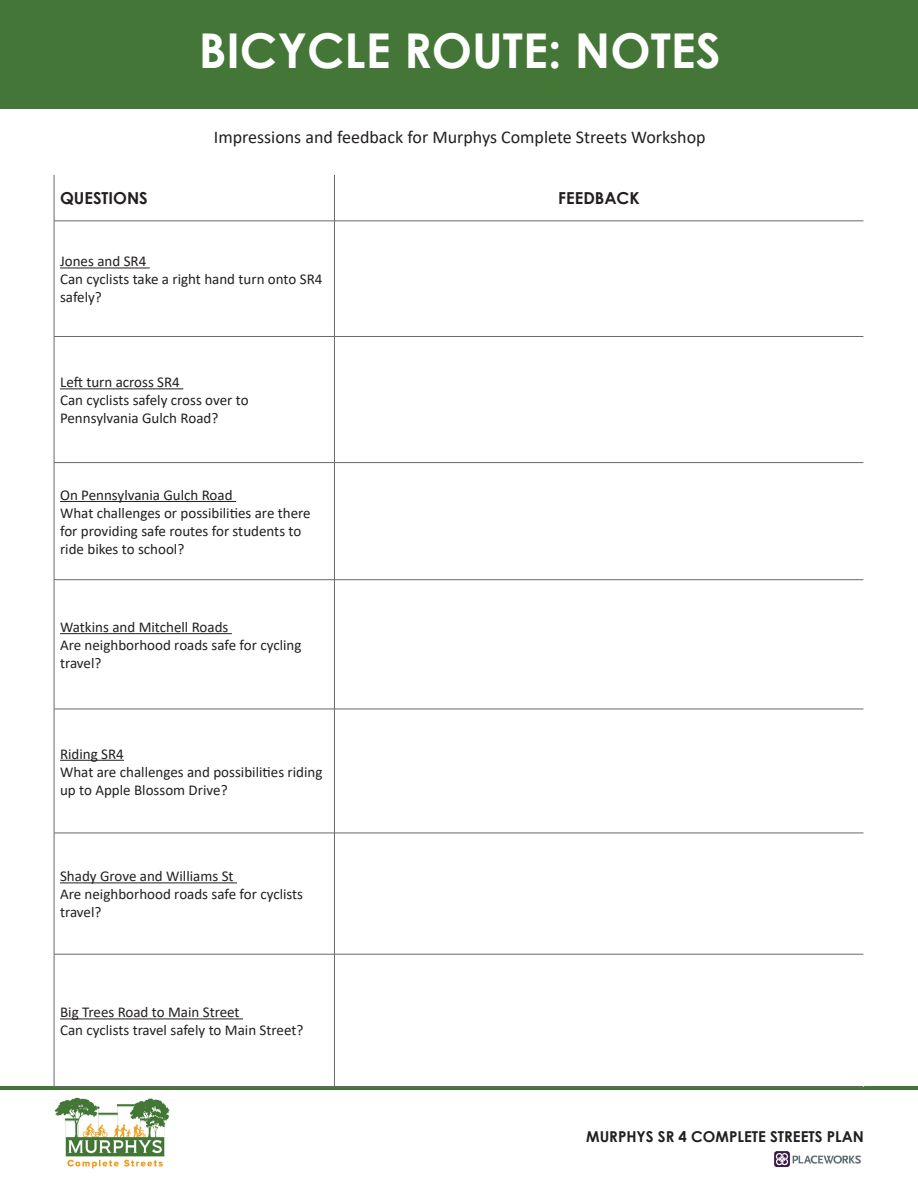
<style>
.page{position:relative;width:918px;height:1188px;background:#fff}
.page>*{position:absolute;margin:0;border:0;box-sizing:border-box;transform-origin:0 0}
.t1{font:700 48px "Century Gothic";color:#fff}
.t2{font:18px "Calibri";color:#231f20}
.t3{font:700 16.5px "Century Gothic";color:#231f20}
.t4{font:15px/18px "Calibri";color:#231f20}
.t5{font:700 15px "Century Gothic";color:#231f20}
</style>
<div class="page">
<img style="left:774px;top:1151px;width:87px;height:17px">
<img style="left:54px;top:1098px;width:116px;height:71px">
<svg style="left:0;top:1086px;width:918px;height:4px;background:#49743d"></svg>
<div style="left:0;top:0;width:918px;height:109px;background:#447637"></div>
<hr style="left:863px;top:954px;width:1px;height:133px;background:#fff">
<hr style="left:54px;top:175px;width:1px;height:46px;background:#696969">
<hr style="left:334px;top:175px;width:1px;height:46px;background:#696969">
<hr style="left:54px;top:221px;width:280px;height:1px;background:#696969">
<hr style="left:334px;top:221px;width:529px;height:1px;background:#696969">
<hr style="left:54px;top:221px;width:1px;height:115px;background:#696969">
<hr style="left:334px;top:221px;width:1px;height:115px;background:#696969">
<hr style="left:54px;top:336px;width:280px;height:1px;background:#696969">
<hr style="left:334px;top:336px;width:529px;height:1px;background:#696969">
<hr style="left:54px;top:337px;width:1px;height:126px;background:#696969">
<hr style="left:334px;top:337px;width:1px;height:126px;background:#696969">
<hr style="left:54px;top:462px;width:280px;height:1px;background:#696969">
<hr style="left:334px;top:462px;width:529px;height:1px;background:#696969">
<hr style="left:54px;top:463px;width:1px;height:117px;background:#696969">
<hr style="left:334px;top:463px;width:1px;height:117px;background:#696969">
<hr style="left:54px;top:579px;width:280px;height:1px;background:#696969">
<hr style="left:334px;top:579px;width:529px;height:1px;background:#696969">
<hr style="left:54px;top:580px;width:1px;height:129px;background:#696969">
<hr style="left:334px;top:580px;width:1px;height:129px;background:#696969">
<hr style="left:54px;top:709px;width:280px;height:1px;background:#696969">
<hr style="left:54px;top:709px;width:1px;height:124px;background:#696969">
<hr style="left:334px;top:709px;width:529px;height:1px;background:#696969">
<hr style="left:334px;top:709px;width:1px;height:124px;background:#696969">
<hr style="left:54px;top:833px;width:280px;height:1px;background:#696969">
<hr style="left:54px;top:833px;width:1px;height:121px;background:#696969">
<hr style="left:334px;top:833px;width:529px;height:1px;background:#696969">
<hr style="left:334px;top:833px;width:1px;height:121px;background:#696969">
<hr style="left:54px;top:954px;width:280px;height:1px;background:#696969">
<hr style="left:54px;top:954px;width:1px;height:133px;background:#696969">
<hr style="left:334px;top:954px;width:529px;height:1px;background:#696969">
<hr style="left:334px;top:954px;width:1px;height:133px;background:#696969">
<hr style="left:54px;top:1087px;width:280px;height:1px;background:#696969">
<hr style="left:334px;top:1087px;width:530px;height:1px;background:#696969">
<hr style="left:60px;top:267px;width:90px;height:1px;background:#231f20">
<hr style="left:60px;top:388px;width:123px;height:1px;background:#231f20">
<hr style="left:60px;top:501px;width:176px;height:1px;background:#231f20">
<hr style="left:60px;top:633px;width:172px;height:1px;background:#231f20">
<hr style="left:60px;top:760px;width:64px;height:1px;background:#231f20">
<hr style="left:60px;top:882px;width:177px;height:1px;background:#231f20">
<hr style="left:60px;top:1018px;width:183px;height:1px;background:#231f20">
<p class="t1" style="left:199px;top:14px;width:524px">BICYCLE ROUTE: NOTES</p>
<p class="t2" style="left:214px;top:125px;width:493px">Impressions and feedback for Murphys Complete Streets Workshop</p>
<p class="t3" style="left:60px;top:186px;width:89px">QUESTIONS</p>
<p class="t3" style="left:558px;top:186px;width:83px">FEEDBACK</p>
<p class="t4" style="left:60px;top:252px;width:88px">Jones and SR4</p>
<p class="t4" style="left:60px;top:270px;width:264px">Can cyclists take a right hand turn onto SR4 safely?</p>
<p class="t4" style="left:60px;top:373px;width:121px">Left turn across SR4</p>
<p class="t4" style="left:60px;top:391px;width:190px">Can cyclists safely cross over to<br>Pennsylvania Gulch Road?</p>
<p class="t4" style="left:60px;top:485px;width:174px">On Pennsylvania Gulch Road</p>
<p class="t4" style="left:60px;top:503px;width:252px">What challenges or possibilities are there for providing safe routes for students to ride bikes to school?</p>
<p class="t4" style="left:60px;top:618px;width:170px">Watkins and Mitchell Roads</p>
<p class="t4" style="left:60px;top:636px;width:243px">Are neighborhood roads safe for cycling travel?</p>
<p class="t4" style="left:60px;top:744px;width:65px">Riding SR4</p>
<p class="t4" style="left:60px;top:762px;width:264px">What are challenges and possibilities riding up to Apple Blossom Drive?</p>
<p class="t4" style="left:60px;top:867px;width:175px">Shady Grove and Williams St</p>
<p class="t4" style="left:60px;top:885px;width:245px">Are neighborhood roads safe for cyclists travel?</p>
<p class="t4" style="left:60px;top:1003px;width:181px">Big Trees Road to Main Street</p>
<p class="t4" style="left:60px;top:1021px;width:245px">Can cyclists travel safely to Main Street?</p>
<p class="t5" style="left:586px;top:1125px;width:279px">MURPHYS SR 4 COMPLETE STREETS PLAN</p>
</div>
